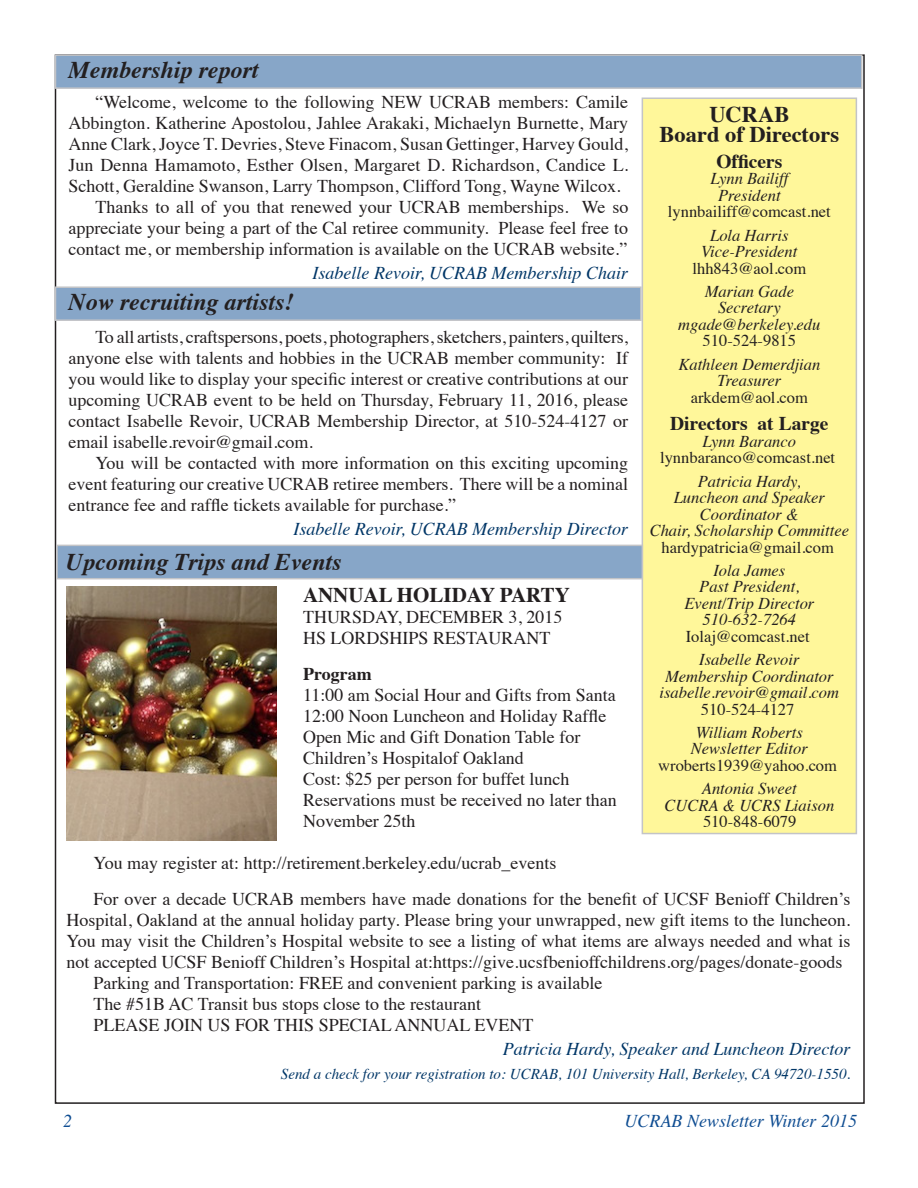
<style>
.page{position:relative;width:918px;height:1188px;background:#fff}
.page>*{position:absolute;margin:0;border:0;box-sizing:border-box;transform-origin:0 0}
.Subhead_1{font:italic 700 24px "Times";color:#231f20}
.Subhead_1-2{font:700 22.5px/19.5px "Times";color:#231f20;text-align:center}
.t1{font:700 21px "Times";color:#231f20}
.Subhead_2{font:700 19.5px "Times";color:#231f20}
.t2{font:18px/21px "Times";color:#231f20;text-align:justify}
.t3{font:italic 18px "Times";color:#003667}
.t4{font:italic 18px "Times";color:#0f4d92}
.t5{font:700 18px "Times";color:#231f20}
.Subhead_2-2{font:italic 16.5px/16.5px "Times";color:#231f20;text-align:center}
.Body_Text{font:16.5px "Times";color:#231f20}
.Subhead_2-3{font:16.5px "Times";color:#231f20}
.t6{font:italic 15px "Times";color:#003667}
</style>
<div class="page">
<div style="left:642px;top:98px;width:215px;height:736px;background:#fff79a;border:2px solid #c3c4c7"></div>
<div style="left:56px;top:545px;width:587px;height:34px;background:#87a6c8;border:2px solid #c3c4c7"></div>
<img style="left:67px;top:586px;width:209px;height:254px">
<div style="left:55px;top:54px;width:807px;height:35px;background:#87a6c8;border:2px solid #c3c4c7"></div>
<div style="left:55px;top:286px;width:587px;height:35px;background:#87a6c8;border:2px solid #c3c4c7"></div>
<p class="Subhead_1" style="left:68px;top:48px;width:192px">Membership report</p>
<p class="t2" style="left:68px;top:90px;width:561px;text-indent:27px">“Welcome, welcome to the following NEW UCRAB members: Camile Abbington. Katherine Apostolou, Jahlee Arakaki, Michaelyn Burnette, Mary Anne Clark, Joyce T. Devries, Steve Finacom, Susan Gettinger, Harvey Gould, Jun Denna Hamamoto, Esther Olsen, Margaret D. Richardson, Candice L.<br>Schott, Geraldine Swanson, Larry Thompson, Clifford Tong, Wayne Wilcox.</p>
<p class="t2" style="left:68px;top:195px;width:561px;text-indent:27px">Thanks to all of you that renewed your UCRAB memberships. We so appreciate your being a part of the Cal retiree community. Please feel free to contact me, or membership information is available on the UCRAB website.”</p>
<p class="t3" style="left:313px;top:257px;width:317px">Isabelle Revoir, UCRAB Membership Chair</p>
<p class="Subhead_1-2" style="left:660px;top:102px;width:181px">UCRAB<br>Board of Directors</p>
<p class="Subhead_2" style="left:716px;top:143px;width:68px">Officers</p>
<p class="Subhead_2-2" style="left:710px;top:170px;width:79px">Lynn Bailiff</p>
<p class="Subhead_2-2" style="left:718px;top:186px;width:64px">President</p>
<p class="Subhead_2-3" style="left:668px;top:196px;width:164px">lynnbailiff@comcast.net</p>
<p class="Subhead_2-2" style="left:710px;top:226px;width:80px">Lola Harris</p>
<p class="Subhead_2-2" style="left:701px;top:242px;width:98px">Vice-President</p>
<p class="Subhead_2-3" style="left:693px;top:253px;width:115px">lhh843@aol.com</p>
<p class="Subhead_2-2" style="left:705px;top:282px;width:91px">Marian Gade</p>
<p class="Subhead_2-2" style="left:718px;top:299px;width:64px">Secretary</p>
<p class="Subhead_2-2" style="left:678px;top:315px;width:144px">mgade@berkeley.edu</p>
<p class="Subhead_2-3" style="left:703px;top:325px;width:95px">510-524-9815</p>
<p class="Subhead_2-2" style="left:678px;top:355px;width:143px">Kathleen Demerdjian</p>
<p class="Subhead_2-2" style="left:717px;top:371px;width:65px">Treasurer</p>
<p class="Subhead_2-3" style="left:691px;top:382px;width:119px">arkdem@aol.com</p>
<p class="Subhead_2" style="left:670px;top:405px;width:160px">Directors at Large</p>
<p class="Subhead_2-2" style="left:703px;top:432px;width:95px">Lynn Baranco</p>
<p class="Body_Text" style="left:660px;top:442px;width:177px">lynnbaranco@comcast.net</p>
<p class="Subhead_2-2" style="left:698px;top:472px;width:104px">Patricia Hardy,</p>
<p class="Subhead_2-2" style="left:674px;top:488px;width:153px">Luncheon and Speaker<br>Coordinator &amp;</p>
<p class="Subhead_2-2" style="left:650px;top:521px;width:201px">Chair, Scholarship Committee</p>
<p class="Body_Text" style="left:662px;top:532px;width:174px">hardypatricia@gmail.com</p>
<p class="Subhead_2-2" style="left:713px;top:561px;width:73px">Iola James</p>
<p class="Subhead_2-2" style="left:684px;top:578px;width:132px">Past President,<br>Event/Trip Director</p>
<p class="Subhead_2-2" style="left:703px;top:611px;width:95px">510-632-7264</p>
<p class="Body_Text" style="left:686px;top:621px;width:125px">Iolaj@comcast.net</p>
<p class="Subhead_2-2" style="left:699px;top:650px;width:102px">Isabelle Revoir</p>
<p class="Subhead_2-2" style="left:665px;top:667px;width:170px">Membership Coordinator</p>
<p class="Subhead_2-2" style="left:660px;top:683px;width:181px">isabelle.revoir@gmail.com</p>
<p class="Body_Text" style="left:701px;top:694px;width:95px">510-524-4127</p>
<p class="Subhead_2-2" style="left:696px;top:723px;width:108px">William Roberts</p>
<p class="Subhead_2-2" style="left:691px;top:740px;width:118px">Newsletter Editor</p>
<p class="Body_Text" style="left:658px;top:750px;width:180px">wroberts1939@yahoo.com</p>
<p class="Subhead_2-2" style="left:702px;top:779px;width:96px">Antonia Sweet</p>
<p class="Subhead_2-2" style="left:664px;top:796px;width:171px">CUCRA &amp; UCRS Liaison</p>
<p class="Body_Text" style="left:703px;top:806px;width:95px">510-848-6079</p>
<p class="Subhead_1" style="left:68px;top:280px;width:227px">Now recruiting artists!</p>
<p class="t2" style="left:68px;top:325px;width:561px;text-indent:27px">To all artists, craftspersons, poets, photographers, sketchers, painters, quilters, anyone else with talents and hobbies in the UCRAB member community: If you would like to display your specific interest or creative contributions at our upcoming UCRAB event to be held on Thursday, February 11, 2016, please contact Isabelle Revoir, UCRAB Membership Director, at 510-524-4127 or email isabelle.revoir@gmail.com.</p>
<p class="t2" style="left:68px;top:451px;width:561px;text-indent:27px">You will be contacted with more information on this exciting upcoming event featuring our creative UCRAB retiree members. There will be a nominal entrance fee and raffle tickets available for purchase.”</p>
<p class="t3" style="left:293px;top:514px;width:336px">Isabelle Revoir, UCRAB Membership Director</p>
<p class="Subhead_1" style="left:66px;top:539px;width:277px">Upcoming Trips and Events</p>
<p class="t1" style="left:303px;top:575px;width:268px">ANNUAL HOLIDAY PARTY</p>
<p class="t2" style="left:303px;top:605px;width:261px">THURSDAY, DECEMBER 3, 2015</p>
<p class="t2" style="left:303px;top:626px;width:249px">HS LORDSHIPS RESTAURANT</p>
<p class="t5" style="left:303px;top:657px;width:70px">Program</p>
<p class="t2" style="left:303px;top:683px;width:314px">11:00 am Social Hour and Gifts from Santa</p>
<p class="t2" style="left:303px;top:704px;width:305px">12:00 Noon Luncheon and Holiday Raffle</p>
<p class="t2" style="left:303px;top:725px;width:279px">Open Mic and Gift Donation Table for</p>
<p class="t2" style="left:303px;top:746px;width:222px">Children’s Hospitalof Oakland</p>
<p class="t2" style="left:303px;top:767px;width:268px">Cost: $25 per person for buffet lunch</p>
<p class="t2" style="left:303px;top:788px;width:315px">Reservations must be received no later than</p>
<p class="t2" style="left:303px;top:809px;width:114px">November 25th</p>
<p class="t2" style="left:94px;top:851px;width:464px">You may register at: http://retirement.berkeley.edu/ucrab_events</p>
<p class="t2" style="left:67px;top:887px;width:785px;text-indent:27px">For over a decade UCRAB members have made donations for the benefit of UCSF Benioff Children’s Hospital, Oakland at the annual holiday party. Please bring your unwrapped, new gift items to the luncheon.<br>You may visit the Children’s Hospital website to see a listing of what items are always needed and what is not accepted UCSF Benioff Children’s Hospital at:https://give.ucsfbenioffchildrens.org/pages/donate-goods</p>
<p class="t2" style="left:94px;top:971px;width:510px">Parking and Transportation: FREE and convenient parking is available</p>
<p class="t2" style="left:94px;top:992px;width:389px">The #51B AC Transit bus stops close to the restaurant</p>
<p class="t2" style="left:94px;top:1013px;width:441px">PLEASE JOIN US FOR THIS SPECIAL ANNUAL EVENT</p>
<p class="t3" style="left:503px;top:1034px;width:349px">Patricia Hardy, Speaker and Luncheon Director</p>
<p class="t6" style="left:281px;top:1061px;width:571px">Send a check for your registration to: UCRAB, 101 University Hall, Berkeley, CA 94720-1550.</p>
<p class="t4" style="left:63px;top:1105px;width:10px">2</p>
<p class="t4" style="left:625px;top:1105px;width:234px">UCRAB Newsletter Winter 2015</p>
</div>
